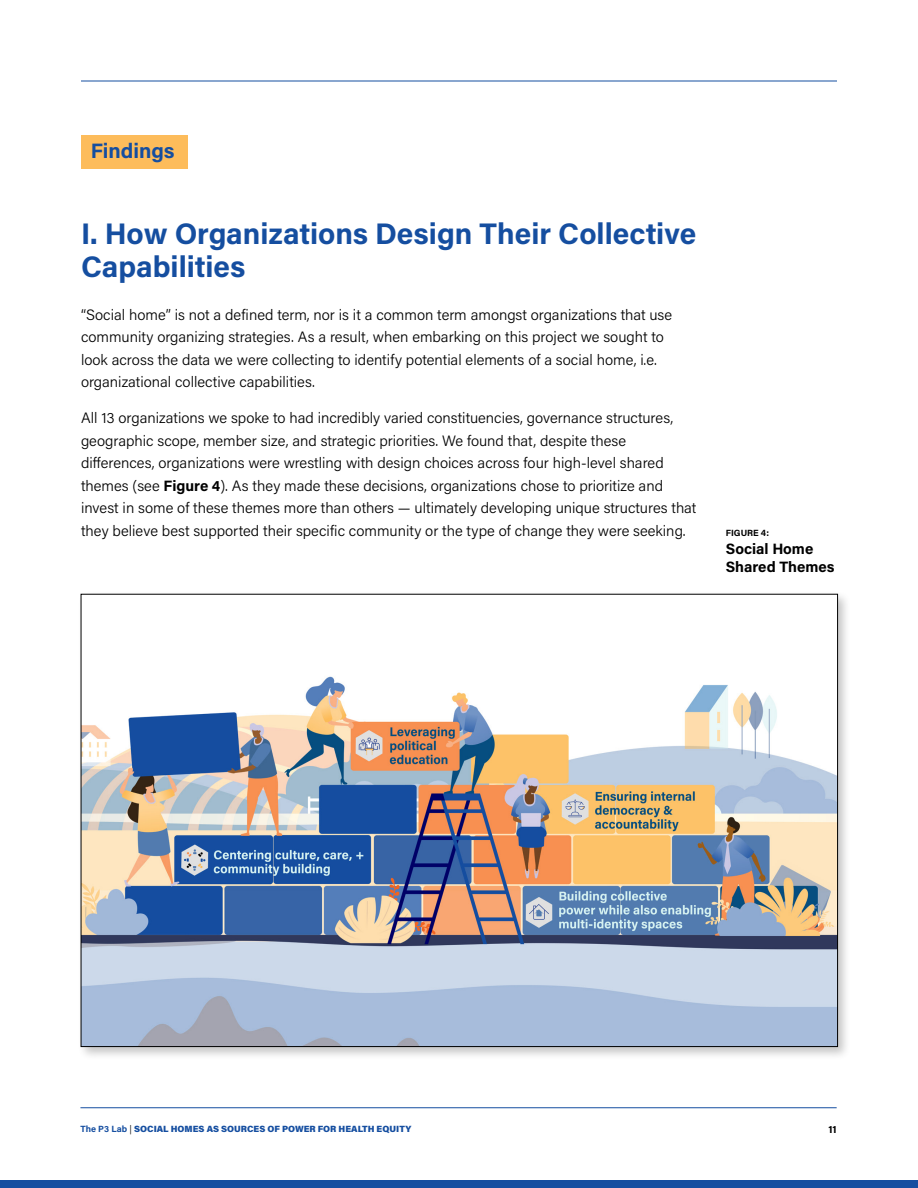
<style>
.page{position:relative;width:918px;height:1188px;background:#fff}
.page>*{position:absolute;margin:0;border:0;box-sizing:border-box;transform-origin:0 0}
.t1{font:700 29.7px/32.8px "Acumin Pro";color:#154ea0}
.t2{font:700 20.85px "Acumin Pro";color:#154ea0}
.t3{font:300 15px/22.5px "Acumin Pro";color:#000}
.t4{font:700 15px/18px "Acumin Pro";color:#000}
.t5{font:700 10.5px "Acumin Pro";color:#000}
.t6{font:900 9px "Acumin Pro";color:#154ea0}
.t7{font:700 9px "Acumin Pro";letter-spacing:.005em;color:#000}
.s1{font-weight:700}
.s2{font-weight:300;color:#000}
</style>
<div class="page">
<div style="left:0;top:1180px;width:918px;height:8px;background:#154ea0"></div>
<hr style="left:80px;top:1107px;width:757px;height:1px;background:#154ea0">
<hr style="left:81px;top:81px;width:756px;height:1px;background:#154ea0">
<div style="left:81px;top:135px;width:107px;height:34px;background:#fdbc5b"></div>
<div style="left:77px;top:590px;width:775px;height:471px;background:#000;opacity:.23"></div>
<img style="left:83px;top:596px;width:753px;height:449px">
<h2 class="t2" style="left:91px;top:136px;width:85px">Findings</h2>
<h1 class="t1" style="left:81px;top:216px;width:617px">I. How Organizations Design Their Collective<br>Capabilities</h1>
<p class="t3" style="left:81px;top:303px;width:593px">“Social home” is not a defined term, nor is it a common term amongst organizations that use community organizing strategies. As a result, when embarking on this project we sought to look across the data we were collecting to identify potential elements of a social home, i.e. organizational collective capabilities.</p>
<p class="t3" style="left:81px;top:406px;width:617px">All 13 organizations we spoke to had incredibly varied constituencies, governance structures, geographic scope, member size, and strategic priorities. We found that, despite these differences, organizations were wrestling with design choices across four high-level shared themes (see <span class="s1">Figure 4</span>). As they made these decisions, organizations chose to prioritize and invest in some of these themes more than others — ultimately developing unique structures that they believe best supported their specific community or the type of change they were seeking.</p>
<p class="t7" style="left:726px;top:526px;width:45px">FIGURE 4:</p>
<p class="t4" style="left:726px;top:539px;width:110px">Social Home<br>Shared Themes</p>
<p class="t6" style="left:80px;top:1122px;width:332px"><span class="s1">The P3 Lab</span> <span class="s2">|</span> SOCIAL HOMES AS SOURCES OF POWER FOR HEALTH EQUITY</p>
<p class="t5" style="left:829px;top:1122px;width:10px">11</p>
</div>
